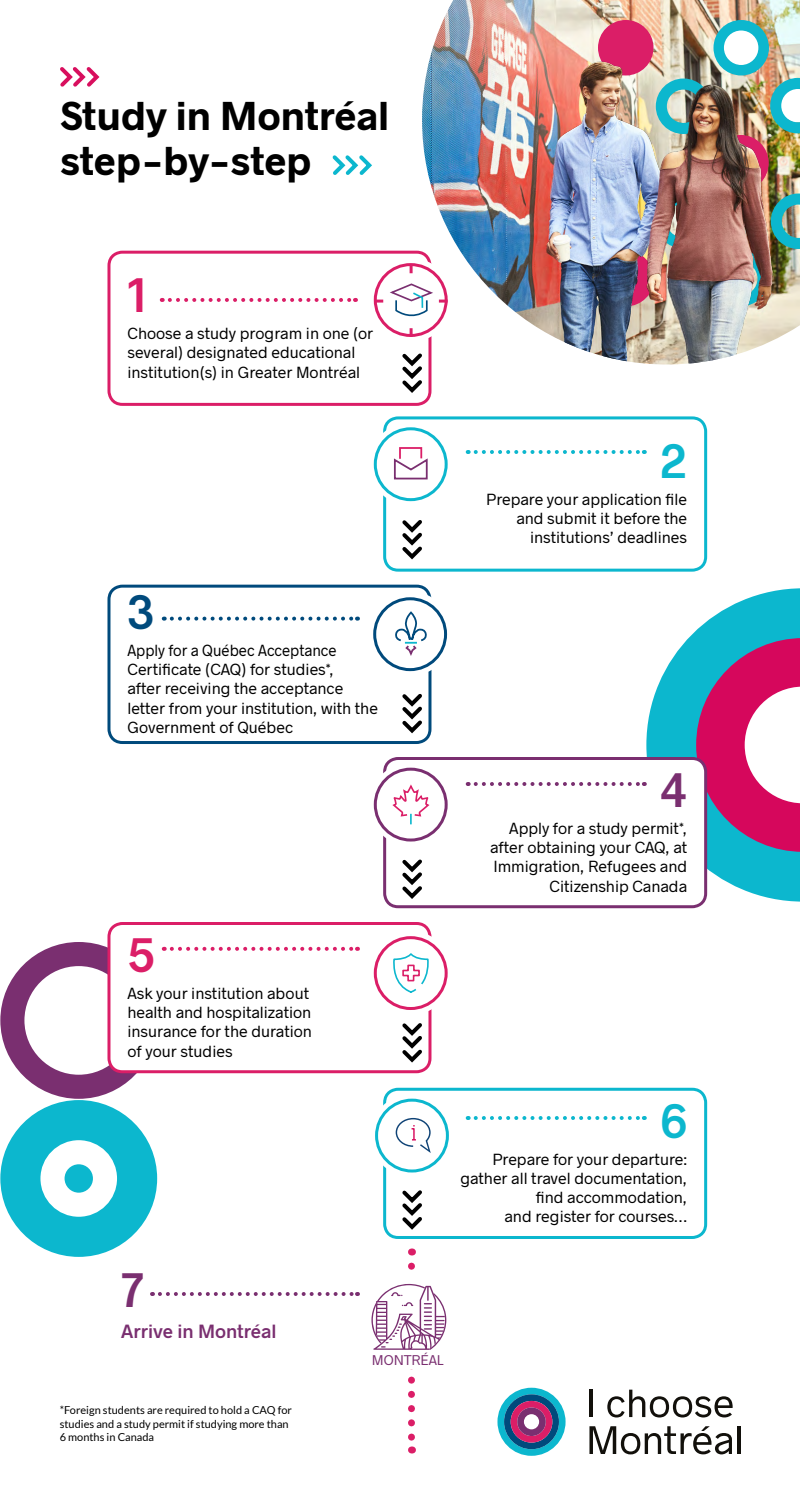
<style>
.page{position:relative;width:800px;height:1500px;background:#fff}
.page>*{position:absolute;margin:0;border:0;box-sizing:border-box;transform-origin:0 0}
.t1{font:600 48px "Radnika";color:#7a2f70}
.t2{font:600 48px "Radnika";color:#0cb7ce}
.t3{font:600 48px "Radnika";color:#db1e67}
.t4{font:600 48px "Radnika";color:#004a7c}
.t5{font:700 40px/45px "Radnika";color:#000}
.t6{font:600 19px "Radnika";color:#7a2f70}
.t7{font:16px/19.2px "Radnika";color:#000;text-align:right}
.t8{font:16px/19.2px "Radnika";color:#000;scale:.94 1}
.t9{font:14px "Radnika";color:#7a2f70}
.t10{font:11px/13.2px "Lato";color:#000}
</style>
<div class="page">
<svg style="left:0;top:942px;width:157px;height:157px"></svg>
<div style="left:0;top:1100px;width:157px;height:157px;background:#0cb7ce;border-radius:50%"></div>
<svg style="left:40px;top:1140px;width:77px;height:77px"></svg>
<svg style="left:646px;top:588px;width:154px;height:314px;fill:#0cb7ce"></svg>
<svg style="left:696px;top:638px;width:104px;height:214px"></svg>
<svg style="left:160px;top:1292px;width:198px;height:4px"></svg>
<div style="left:383px;top:1088px;width:324px;height:151px;border:3px solid #0cb7ce;border-radius:14px"></div>
<svg style="left:476px;top:1116px;width:169px;height:4px"></svg>
<svg style="left:402px;top:1190px;width:20px;height:40px"></svg>
<div style="left:109px;top:924px;width:321px;height:148px;background:#fff;border-radius:14px"></div>
<div style="left:107px;top:922px;width:324px;height:151px;border:3px solid #db1e67;border-radius:14px"></div>
<svg style="left:172px;top:947px;width:186px;height:4px"></svg>
<svg style="left:402px;top:1023px;width:20px;height:40px"></svg>
<div style="left:385px;top:759px;width:321px;height:148px;background:#fff;border-radius:14px"></div>
<div style="left:383px;top:757px;width:324px;height:151px;border:3px solid #7a2f70;border-radius:14px"></div>
<svg style="left:476px;top:782px;width:169px;height:4px"></svg>
<svg style="left:402px;top:859px;width:20px;height:40px"></svg>
<div style="left:107px;top:585px;width:324px;height:159px;border:3px solid #004a7c;border-radius:14px"></div>
<svg style="left:172px;top:617px;width:186px;height:4px"></svg>
<div style="left:383px;top:416px;width:324px;height:156px;border:3px solid #0cb7ce;border-radius:14px"></div>
<div style="left:107px;top:251px;width:324px;height:155px;border:3px solid #db1e67;border-radius:14px"></div>
<div style="left:374px;top:263px;width:74px;height:74px;border:3px solid #db1e67;border-radius:50%"></div>
<svg style="left:410px;top:264px;width:3px;height:9px"></svg>
<svg style="left:410px;top:328px;width:3px;height:9px"></svg>
<svg style="left:476px;top:450px;width:169px;height:4px"></svg>
<div style="left:369px;top:422px;width:84px;height:84px;background:#fff;border-radius:50%"></div>
<div style="left:374px;top:427px;width:74px;height:74px;border:3px solid #0cb7ce;border-radius:50%"></div>
<svg style="left:170px;top:298px;width:186px;height:4px"></svg>
<svg style="left:369px;top:592px;width:84px;height:83px"></svg>
<div style="left:373px;top:597px;width:74px;height:74px;border:3px solid #004a7c;border-radius:50%"></div>
<svg style="left:369px;top:763px;width:84px;height:83px"></svg>
<div style="left:374px;top:768px;width:74px;height:74px;border:3px solid #7a2f70;border-radius:50%"></div>
<div style="left:369px;top:931px;width:84px;height:84px;background:#fff;border-radius:50%"></div>
<div style="left:374px;top:936px;width:74px;height:74px;border:3px solid #db1e67;border-radius:50%"></div>
<svg style="left:402px;top:520px;width:20px;height:40px"></svg>
<svg style="left:60px;top:67px;width:40px;height:20px"></svg>
<svg style="left:332px;top:155px;width:40px;height:20px"></svg>
<svg style="left:402px;top:353px;width:20px;height:40px"></svg>
<div style="left:370px;top:1094px;width:84px;height:83px;background:#fff;border-radius:50%"></div>
<div style="left:375px;top:1099px;width:74px;height:74px;border:3px solid #0cb7ce;border-radius:50%"></div>
<svg style="left:497px;top:1388px;width:69px;height:68px"></svg>
<svg style="left:589px;top:1426px;width:143px;height:28px"></svg>
<hr style="left:738px;top:1426px;width:3px;height:28px;background:#12100b">
<hr style="left:589px;top:1390px;width:4px;height:27px;background:#12100b">
<svg style="left:607px;top:1390px;width:126px;height:28px"></svg>
<img style="left:422px;top:0;width:378px;height:365px">
<svg style="left:374px;top:282px;width:74px;height:38px"></svg>
<svg style="left:393px;top:610px;width:35px;height:126px"></svg>
<svg style="left:391px;top:783px;width:40px;height:41px"></svg>
<svg style="left:393px;top:954px;width:36px;height:37px"></svg>
<svg style="left:396px;top:1118px;width:35px;height:35px"></svg>
<svg style="left:371px;top:1266px;width:75px;height:188px"></svg>
<div style="left:372px;top:1350px;width:72px;height:19px;background:#fff"></div>
<img style="left:598px;top:20px;width:202px;height:286px">
<svg style="left:394px;top:447px;width:34px;height:33px"></svg>
<h2 class="t5" style="left:60px;top:92px;width:331px">Study in Montréal step-by-step</h2>
<h1 class="t3" style="left:127px;top:262px;width:22px">1</h1>
<p class="t7" style="left:127px;top:323px;width:247px;text-align:left">Choose a study program in one (or several) designated educational institution(s) in Greater Montréal</p>
<h1 class="t2" style="left:659px;top:428px;width:29px">2</h1>
<p class="t7" style="left:486px;top:489px;width:202px">Prepare your application file and submit it before the institutions’ deadlines</p>
<h1 class="t4" style="left:127px;top:579px;width:28px">3</h1>
<p class="t8" style="left:127px;top:640px;width:268px">Apply for a Québec Acceptance<br>Certificate (CAQ) for studies*,<br>after receiving the acceptance letter from your institution, with the<br>Government of Québec</p>
<h1 class="t3" style="left:127px;top:922px;width:29px">5</h1>
<p class="t7" style="left:127px;top:983px;width:186px;text-align:left">Ask your institution about health and hospitalization insurance for the duration of your studies</p>
<h1 class="t1" style="left:660px;top:757px;width:29px">4</h1>
<p class="t7" style="left:490px;top:818px;width:199px">Apply for a study permit*, after obtaining your CAQ, at<br>Immigration, Refugees and<br>Citizenship Canada</p>
<h1 class="t2" style="left:661px;top:1087px;width:28px">6</h1>
<p class="t7" style="left:460px;top:1149px;width:228px">Prepare for your departure: gather all travel documentation, find accommodation,<br>and register for courses…</p>
<h1 class="t1" style="left:121px;top:1257px;width:24px">7</h1>
<p class="t6" style="left:121px;top:1318px;width:157px">Arrive in Montréal</p>
<p class="t10" style="left:60px;top:1404px;width:234px">*Foreign students are required to hold a CAQ for studies and a study permit if studying more than<br>6 months in Canada</p>
<p class="t9" style="left:372px;top:1350px;width:73px">MONTRÉAL</p>
</div>
